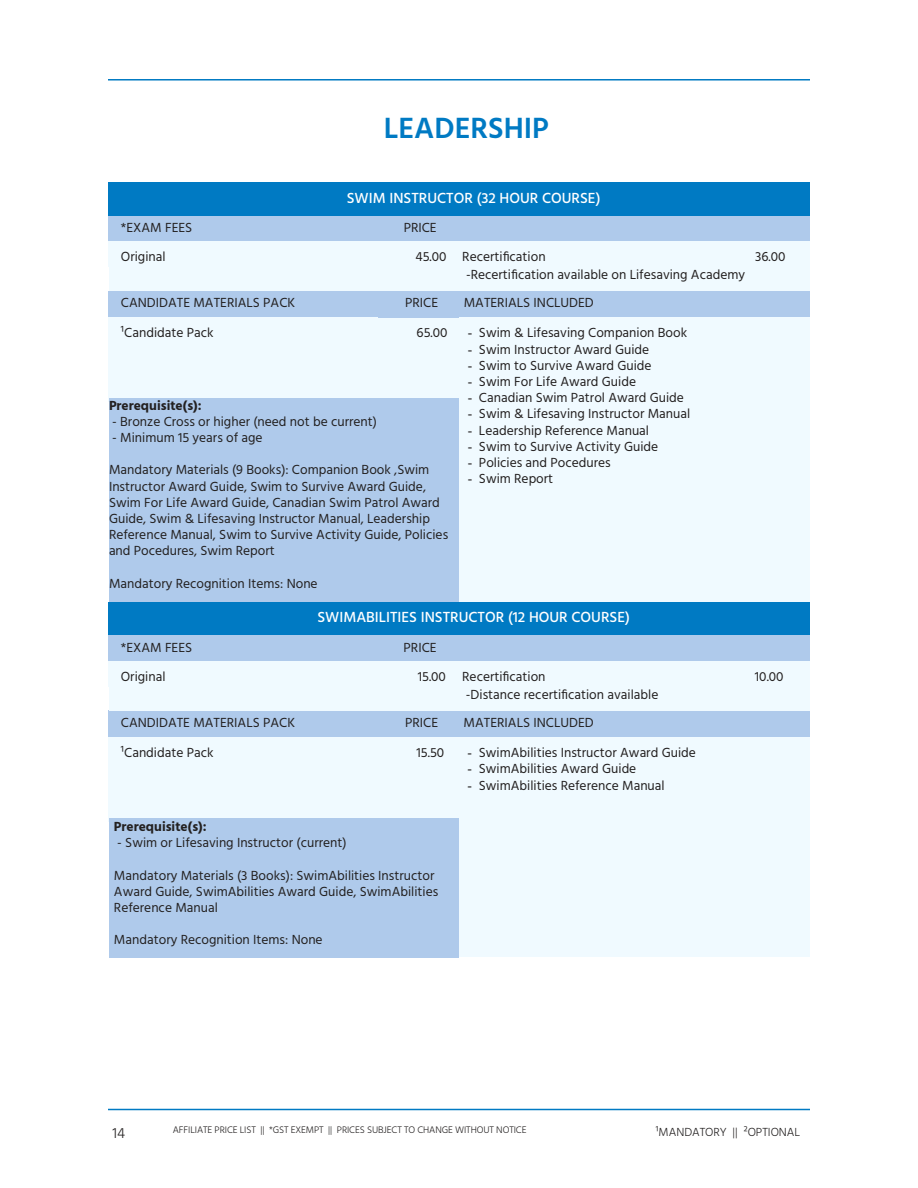
<style>
.page{position:relative;width:918px;height:1188px;background:#fff}
.page>*{position:absolute;margin:0;border:0;box-sizing:border-box;transform-origin:0 0}
.t1{font:600 30px "Hind";color:#007ac3}
.t2{font:500 15px "Hind";color:#fff}
.t3{font:300 15px "Hind";color:#232020}
.t4{font:13.5px/16.2px "Hind";color:#232020}
.t5{font:700 13.5px "Hind";color:#232020}
.t6{font:300 12px "Hind";letter-spacing:-.005em;color:#232020}
.t7{font:300 9.75px "Hind";letter-spacing:-.01em;color:#232020}
.s1{font-family:"Times New Roman"}
</style>
<div class="page">
<hr style="left:108px;top:1109px;width:702px;height:1px;background:#007ac3">
<hr style="left:108px;top:79px;width:702px;height:2px;background:#007ac3">
<div style="left:108px;top:182px;width:701px;height:34px;background:#007ac3"></div>
<div style="left:108px;top:216px;width:270px;height:26px;background:#afcaeb"></div>
<div style="left:378px;top:216px;width:81px;height:26px;background:#afcaeb"></div>
<div style="left:459px;top:216px;width:270px;height:26px;background:#afcaeb"></div>
<div style="left:729px;top:216px;width:80px;height:26px;background:#afcaeb"></div>
<div style="left:108px;top:291px;width:270px;height:27px;background:#afcaeb"></div>
<div style="left:378px;top:291px;width:81px;height:27px;background:#afcaeb"></div>
<div style="left:459px;top:291px;width:270px;height:27px;background:#afcaeb"></div>
<div style="left:729px;top:291px;width:80px;height:27px;background:#afcaeb"></div>
<div style="left:109px;top:242px;width:700px;height:49px;background:#f0faff"></div>
<div style="left:108px;top:318px;width:270px;height:84px;background:#f0faff"></div>
<div style="left:378px;top:318px;width:81px;height:164px;background:#f0faff"></div>
<div style="left:459px;top:318px;width:270px;height:284px;background:#f0faff"></div>
<div style="left:729px;top:318px;width:80px;height:284px;background:#f0faff"></div>
<div style="left:109px;top:398px;width:350px;height:204px;background:#afcaeb"></div>
<div style="left:108px;top:602px;width:701px;height:34px;background:#007ac3"></div>
<div style="left:108px;top:636px;width:270px;height:25px;background:#afcaeb"></div>
<div style="left:378px;top:636px;width:81px;height:25px;background:#afcaeb"></div>
<div style="left:459px;top:636px;width:270px;height:25px;background:#afcaeb"></div>
<div style="left:729px;top:636px;width:80px;height:25px;background:#afcaeb"></div>
<div style="left:108px;top:710px;width:270px;height:27px;background:#afcaeb"></div>
<div style="left:378px;top:710px;width:81px;height:27px;background:#afcaeb"></div>
<div style="left:459px;top:710px;width:270px;height:27px;background:#afcaeb"></div>
<div style="left:729px;top:710px;width:80px;height:27px;background:#afcaeb"></div>
<div style="left:109px;top:661px;width:700px;height:49px;background:#f0faff"></div>
<div style="left:108px;top:737px;width:270px;height:84px;background:#f0faff"></div>
<div style="left:378px;top:737px;width:81px;height:165px;background:#f0faff"></div>
<div style="left:459px;top:737px;width:270px;height:220px;background:#f0faff"></div>
<div style="left:729px;top:737px;width:80px;height:220px;background:#f0faff"></div>
<div style="left:109px;top:818px;width:350px;height:139px;background:#afcaeb"></div>
<h1 class="t1" style="left:384px;top:107px;width:167px">LEADERSHIP</h1>
<p class="t2" style="left:347px;top:188px;width:255px">SWIM INSTRUCTOR (32 HOUR COURSE)</p>
<p class="t4" style="left:121px;top:220px;width:73px">*EXAM FEES</p>
<p class="t4" style="left:404px;top:220px;width:34px">PRICE</p>
<p class="t4" style="left:121px;top:250px;width:46px">Original</p>
<p class="t4" style="left:415px;top:250px;width:132px">45.00 Recertification</p>
<p class="t4" style="left:755px;top:250px;width:32px">36.00</p>
<p class="t4" style="left:121px;top:296px;width:176px">CANDIDATE MATERIALS PACK</p>
<p class="t4" style="left:405px;top:296px;width:34px">PRICE</p>
<p class="t4" style="left:121px;top:326px;width:94px">¹Candidate Pack</p>
<p class="t4" style="left:468px;top:326px;width:221px"><span class="s1">-</span> Swim &amp; Lifesaving Companion Book</p>
<p class="t4" style="left:468px;top:342px;width:183px"><span class="s1">-</span> Swim Instructor Award Guide</p>
<p class="t4" style="left:468px;top:358px;width:185px"><span class="s1">-</span> Swim to Survive Award Guide</p>
<p class="t4" style="left:468px;top:374px;width:170px"><span class="s1">-</span> Swim For Life Award Guide</p>
<p class="t4" style="left:468px;top:390px;width:218px"><span class="s1">-</span> Canadian Swim Patrol Award Guide</p>
<p class="t4" style="left:468px;top:407px;width:224px"><span class="s1">-</span> Swim &amp; Lifesaving Instructor Manual</p>
<p class="t4" style="left:468px;top:423px;width:183px"><span class="s1">-</span> Leadership Reference Manual</p>
<p class="t4" style="left:468px;top:439px;width:192px"><span class="s1">-</span> Swim to Survive Activity Guide</p>
<p class="t4" style="left:468px;top:455px;width:145px"><span class="s1">-</span> Policies and Pocedures</p>
<p class="t4" style="left:468px;top:471px;width:87px"><span class="s1">-</span> Swim Report</p>
<p class="t4" style="left:466px;top:267px;width:281px">-Recertification available on Lifesaving Academy</p>
<p class="t4" style="left:464px;top:296px;width:132px">MATERIALS INCLUDED</p>
<p class="t4" style="left:417px;top:326px;width:32px">65.00</p>
<p class="t5" style="left:109px;top:397px;width:94px">Prerequisite(s):</p>
<p class="t4" style="left:112px;top:414px;width:266px">- Bronze Cross or higher (need not be current)</p>
<p class="t4" style="left:112px;top:430px;width:152px">- Minimum 15 years of age</p>
<p class="t4" style="left:109px;top:462px;width:341px">Mandatory Materials (9 Books): Companion Book ,Swim Instructor Award Guide, Swim to Survive Award Guide, Swim For Life Award Guide, Canadian Swim Patrol Award Guide, Swim &amp; Lifesaving Instructor Manual, Leadership Reference Manual, Swim to Survive Activity Guide, Policies and Pocedures, Swim Report</p>
<p class="t4" style="left:109px;top:576px;width:210px">Mandatory Recognition Items: None</p>
<p class="t2" style="left:317px;top:607px;width:314px">SWIMABILITIES INSTRUCTOR (12 HOUR COURSE)</p>
<p class="t4" style="left:121px;top:640px;width:73px">*EXAM FEES</p>
<p class="t4" style="left:404px;top:640px;width:34px">PRICE</p>
<p class="t4" style="left:121px;top:669px;width:46px">Original</p>
<p class="t4" style="left:418px;top:669px;width:129px">15.00 Recertification</p>
<p class="t4" style="left:755px;top:669px;width:30px">10.00</p>
<p class="t4" style="left:121px;top:715px;width:176px">CANDIDATE MATERIALS PACK</p>
<p class="t4" style="left:405px;top:715px;width:34px">PRICE</p>
<p class="t4" style="left:121px;top:745px;width:94px">¹Candidate Pack</p>
<p class="t4" style="left:468px;top:745px;width:230px"><span class="s1">-</span> SwimAbilities Instructor Award Guide</p>
<p class="t4" style="left:468px;top:761px;width:170px"><span class="s1">-</span> SwimAbilities Award Guide</p>
<p class="t4" style="left:468px;top:778px;width:199px"><span class="s1">-</span> SwimAbilities Reference Manual</p>
<p class="t4" style="left:466px;top:687px;width:194px">-Distance recertification available</p>
<p class="t4" style="left:464px;top:715px;width:132px">MATERIALS INCLUDED</p>
<p class="t4" style="left:417px;top:745px;width:29px">15.50</p>
<p class="t5" style="left:114px;top:818px;width:94px">Prerequisite(s):</p>
<p class="t4" style="left:117px;top:835px;width:231px">- Swim or Lifesaving Instructor (current)</p>
<p class="t4" style="left:114px;top:868px;width:326px">Mandatory Materials (3 Books): SwimAbilities Instructor<br>Award Guide, SwimAbilities Award Guide, SwimAbilities<br>Reference Manual</p>
<p class="t4" style="left:114px;top:932px;width:210px">Mandatory Recognition Items: None</p>
<p class="t3" style="left:113px;top:1123px;width:14px">14</p>
<p class="t6" style="left:656px;top:1124px;width:146px">¹MANDATORY || ²OPTIONAL</p>
<p class="t7" style="left:173px;top:1124px;width:355px">AFFILIATE PRICE LIST || *GST EXEMPT || PRICES SUBJECT TO CHANGE WITHOUT NOTICE</p>
</div>
